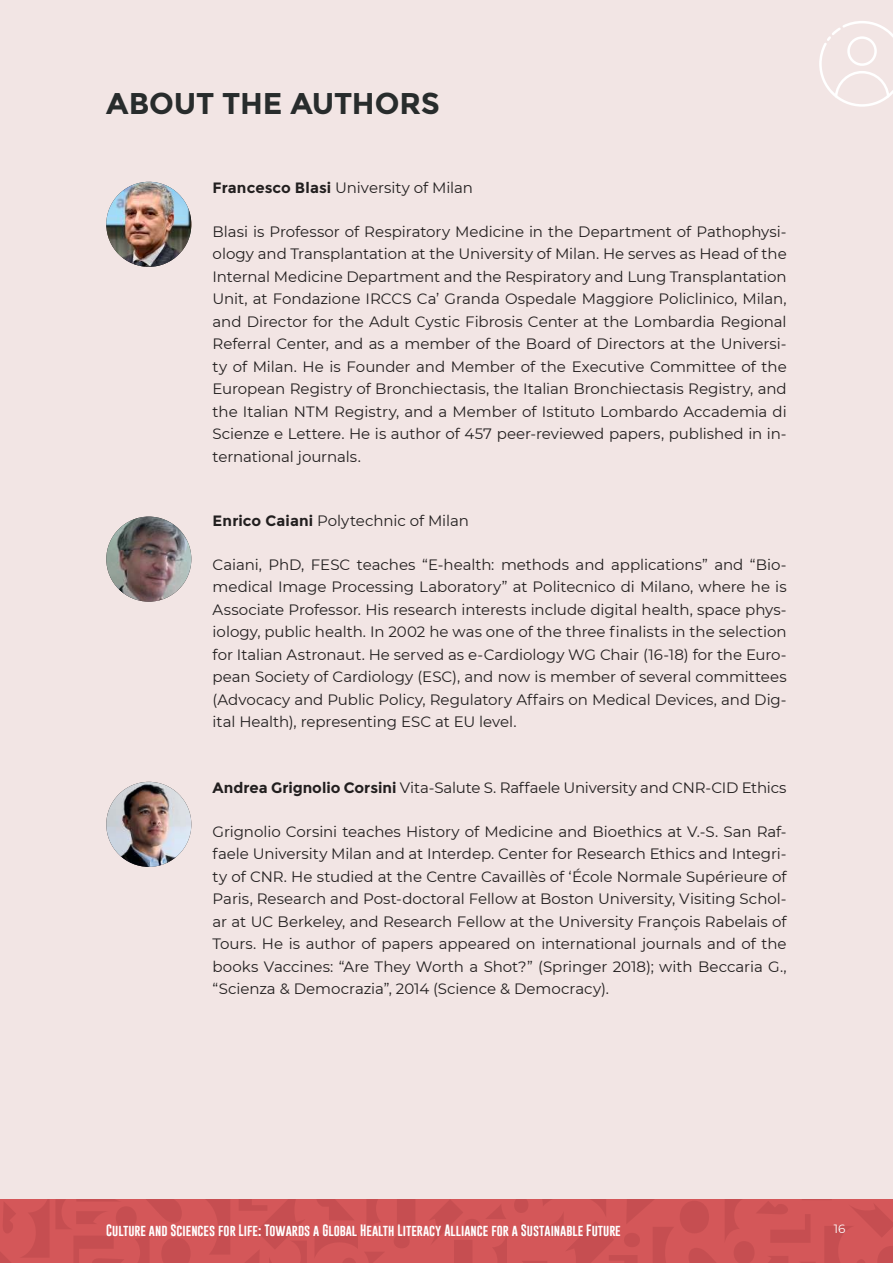
<style>
.page{position:relative;width:893px;height:1263px;background:#f2e5e4}
.page>*{position:absolute;margin:0;border:0;box-sizing:border-box;transform-origin:0 0}
.t1{font:700 30px "Montserrat";letter-spacing:-.01em;color:#282c2c}
.t2{font:15px/22.5px "Montserrat";letter-spacing:-.005em;color:#221f1f;text-align:justify}
.t3{font:12px "Gobold";color:#fff}
.t4{font:12px "Montserrat";color:#fff}
.s1{font-weight:700}
</style>
<div class="page">
<svg style="left:819px;top:21px;width:74px;height:86px"></svg>
<img style="left:106px;top:182px;width:85px;height:85px;border-radius:43px">
<img style="left:106px;top:517px;width:85px;height:85px;border-radius:43px">
<img style="left:106px;top:782px;width:85px;height:85px;border-radius:43px">
<div style="left:0;top:1199px;width:893px;height:64px;background:#d45759"></div>
<svg style="left:514px;top:1199px;width:379px;height:64px"></svg>
<svg style="left:430px;top:1200px;width:77px;height:63px"></svg>
<svg style="left:0;top:1199px;width:415px;height:64px"></svg>
<h1 class="t1" style="left:106px;top:91px;width:335px">ABOUT THE AUTHORS</h1>
<p class="t2" style="left:213px;top:177px;width:262px"><span class="s1">Francesco Blasi</span> University of Milan</p>
<p class="t2" style="left:213px;top:221px;width:576px">Blasi is Professor of Respiratory Medicine in the Department of Pathophysi&shy;ology and Transplantation at the University of Milan. He serves as Head of the Internal Medicine Department and the Respiratory and Lung Transplantation Unit, at Fondazione IRCCS Ca’ Granda Ospedale Maggiore Policlinico, Milan, and Director for the Adult Cystic Fibrosis Center at the Lombardia Regional Referral Center, and as a member of the Board of Directors at the Universi&shy;ty of Milan. He is Founder and Member of the Executive Committee of the European Registry of Bronchiectasis, the Italian Bronchiectasis Registry, and the Italian NTM Registry, and a Member of Istituto Lombardo Accademia di Scienze e Lettere. He is author of 457 peer-reviewed papers, published in in&shy;ternational journals.</p>
<p class="t2" style="left:213px;top:510px;width:258px"><span class="s1">Enrico Caiani</span> Polytechnic of Milan</p>
<p class="t2" style="left:213px;top:553px;width:576px">Caiani, PhD, FESC teaches “E-health: methods and applications” and “Bio&shy;medical Image Processing Laboratory” at Politecnico di Milano, where he is Associate Professor. His research interests include digital health, space phys&shy;iology, public health. In 2002 he was one of the three finalists in the selection for Italian Astronaut. He served as e-Cardiology WG Chair (16-18) for the Euro&shy;pean Society of Cardiology (ESC), and now is member of several committees (Advocacy and Public Policy, Regulatory Affairs on Medical Devices, and Dig&shy;ital Health), representing ESC at EU level.</p>
<p class="t2" style="left:213px;top:777px;width:575px"><span class="s1">Andrea Grignolio Corsini</span> Vita-Salute S. Raffaele University and CNR-CID Ethics</p>
<p class="t2" style="left:213px;top:821px;width:576px">Grignolio Corsini teaches History of Medicine and Bioethics at V.-S. San Raf&shy;faele University Milan and at Interdep. Center for Research Ethics and Integri&shy;ty of CNR. He studied at the Centre Cavaillès of ‘École Normale Supérieure of Paris, Research and Post-doctoral Fellow at Boston University, Visiting Schol&shy;ar at UC Berkeley, and Research Fellow at the University François Rabelais of Tours. He is author of papers appeared on international journals and of the books Vaccines: “Are They Worth a Shot?” (Springer 2018); with Beccaria G., “Scienza &amp; Democrazia”, 2014 (Science &amp; Democracy).</p>
<p class="t3" style="left:106px;top:1225px;width:516px">Culture and Sciences for Life: Towards a Global Health Literacy Alliance for a Sustainable Future</p>
<p class="t4" style="left:834px;top:1223px;width:13px">16</p>
</div>
